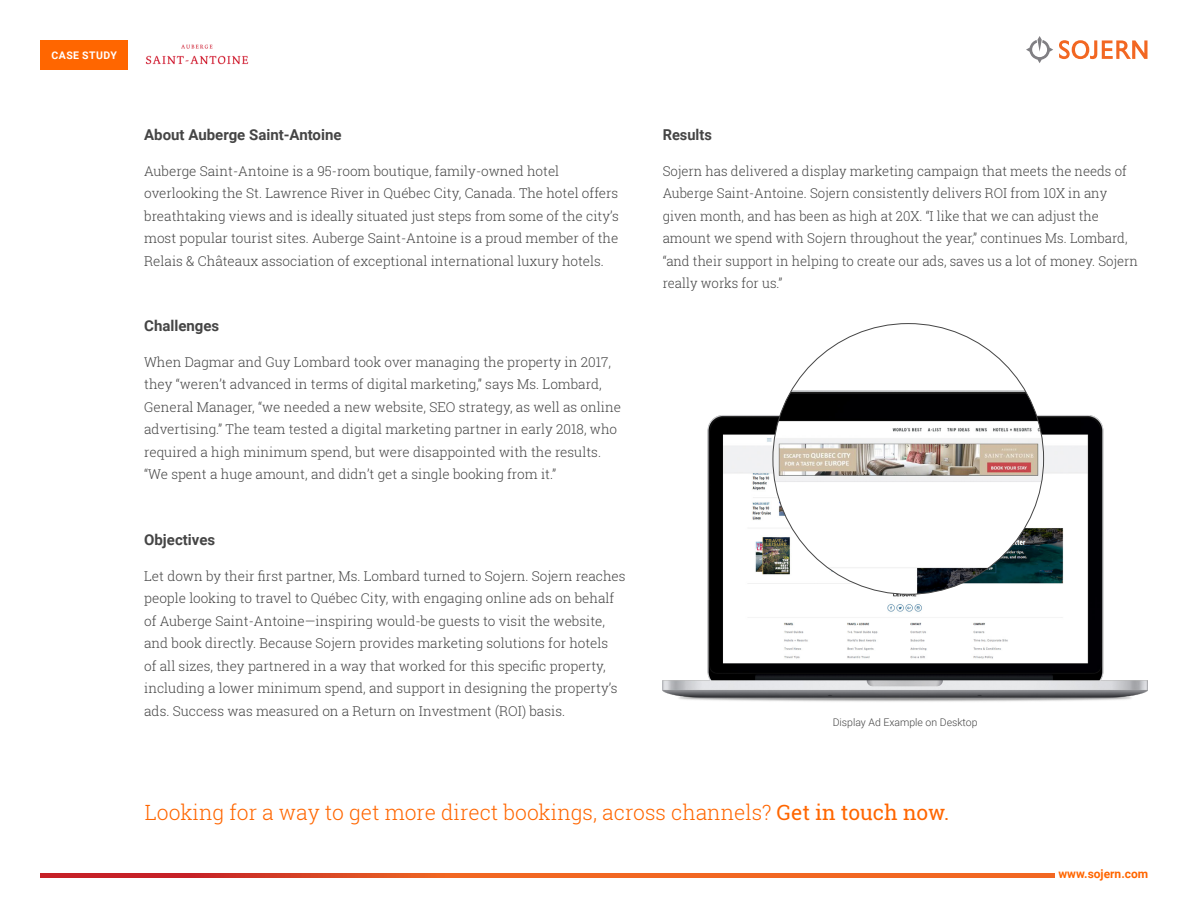
<style>
.page{position:relative;width:1188px;height:918px;background:#fff}
.page>*{position:absolute;margin:0;border:0;box-sizing:border-box;transform-origin:0 0}
.t1{font:300 21px "Roboto Slab";color:#f60}
.t2{font:700 15px "Roboto";color:#454545}
.t3{font:300 13.5px/22.5px "Roboto Slab";color:#454545}
.t4{font:700 12px "Roboto";color:#f60}
.t5{font:300 10.5px "Roboto";color:#454545}
.t6{font:700 10.5px "Roboto";letter-spacing:.045em;color:#fff}
.s1{font-weight:400}
</style>
<div class="page">
<svg style="left:1059px;top:40px;width:88px;height:19px"></svg>
<svg style="left:1026px;top:36px;width:27px;height:27px"></svg>
<svg style="left:40px;top:874px;width:1014px;height:4px;background:#e55423"></svg>
<div style="left:40px;top:40px;width:88px;height:30px;background:#f60"></div>
<img style="left:663px;top:415px;width:485px;height:287px">
<img style="left:773px;top:384px;width:271px;height:210px">
<img style="left:145px;top:44px;width:104px;height:21px">
<p class="t6" style="left:51px;top:48px;width:67px">CASE STUDY</p>
<p class="t2" style="left:144px;top:124px;width:199px">About Auberge Saint-Antoine</p>
<p class="t3" style="left:144px;top:159px;width:476px">Auberge Saint-Antoine is a 95-room boutique, family-owned hotel overlooking the St. Lawrence River in Québec City, Canada. The hotel offers breathtaking views and is ideally situated just steps from some of the city’s most popular tourist sites. Auberge Saint-Antoine is a proud member of the Relais &amp; Châteaux association of exceptional international luxury hotels.</p>
<p class="t2" style="left:144px;top:315px;width:77px">Challenges</p>
<p class="t3" style="left:144px;top:350px;width:478px">When Dagmar and Guy Lombard took over managing the property in 2017, they “weren’t advanced in terms of digital marketing,” says Ms. Lombard, General Manager, “we needed a new website, SEO strategy, as well as online advertising.” The team tested a digital marketing partner in early 2018, who required a high minimum spend, but were disappointed with the results. “We spent a huge amount, and didn’t get a single booking from it.”</p>
<p class="t2" style="left:144px;top:529px;width:72px">Objectives</p>
<p class="t3" style="left:144px;top:564px;width:483px">Let down by their first partner, Ms. Lombard turned to Sojern. Sojern reaches people looking to travel to Québec City, with engaging online ads on behalf of Auberge Saint-Antoine—inspiring would-be guests to visit the website, and book directly. Because Sojern provides marketing solutions for hotels<br>of all sizes, they partnered in a way that worked for this specific property, including a lower minimum spend, and support in designing the property’s ads. Success was measured on a Return on Investment (ROI) basis.</p>
<p class="t2" style="left:663px;top:124px;width:51px">Results</p>
<p class="t3" style="left:663px;top:159px;width:477px">Sojern has delivered a display marketing campaign that meets the needs of Auberge Saint-Antoine. Sojern consistently delivers ROI from 10X in any given month, and has been as high at 20X. “I like that we can adjust the amount we spend with Sojern throughout the year,” continues Ms. Lombard, “and their support in helping to create our ads, saves us a lot of money. Sojern really works for us.”</p>
<p class="t5" style="left:833px;top:715px;width:146px">Display Ad Example on Desktop</p>
<h1 class="t1" style="left:145px;top:798px;width:806px">Looking for a way to get more direct bookings, across channels? <span class="s1">Get in touch now.</span></h1>
<p class="t4" style="left:1058px;top:865px;width:91px">www.sojern.com</p>
</div>
